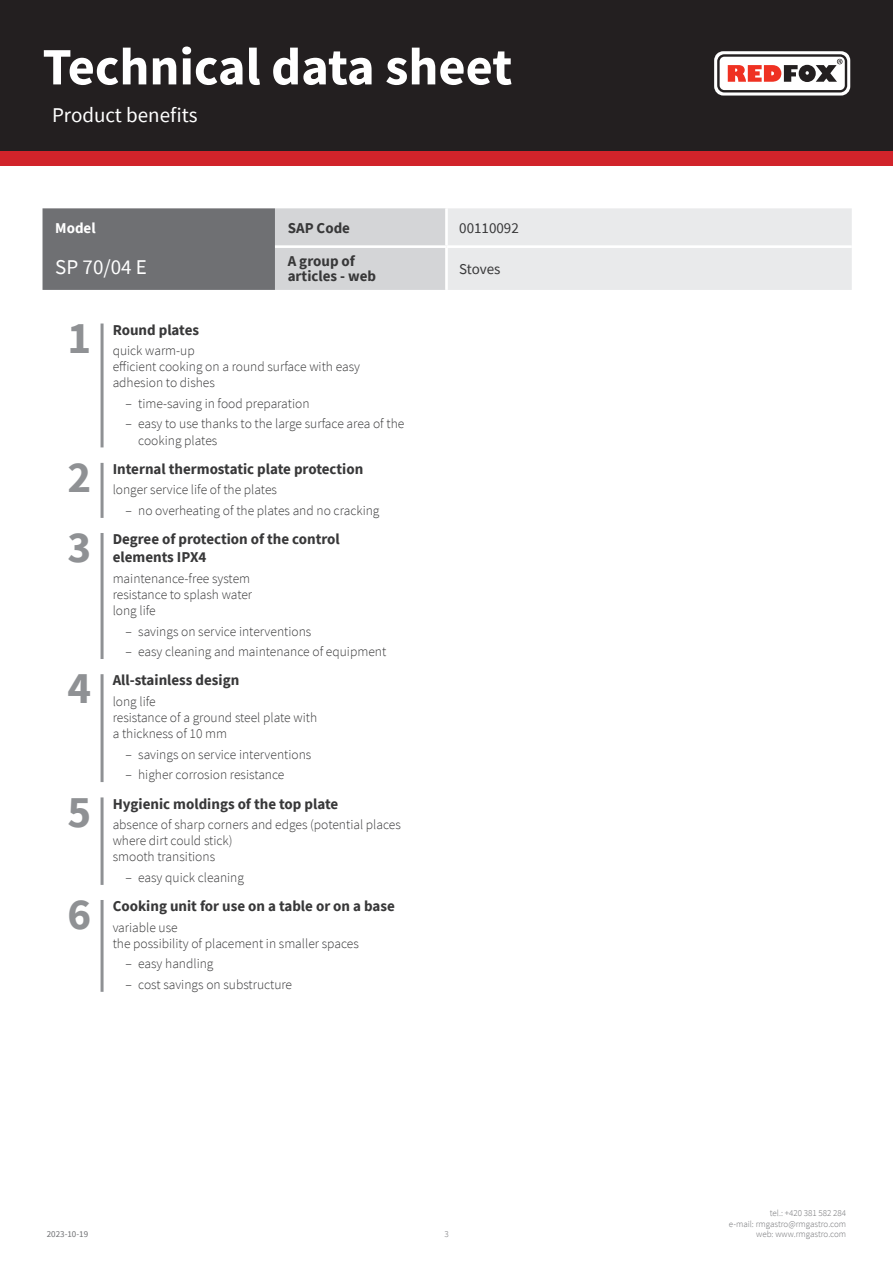
<style>
.page{position:relative;width:893px;height:1263px;background:#fff}
.page>*{position:absolute;margin:0;border:0;box-sizing:border-box;transform-origin:0 0}
.t1{font:700 52.5px "Source Sans Pro";color:#fff}
.TraitNr{font:700 45px "Source Sans Pro";color:#8f9194}
.kapitola{font:21px "Source Sans Pro";color:#fff}
.tabulka_-_headline{font:21px "Source Sans Pro";color:#fff}
.TraitParameter{font:700 15px/18px "Source Sans Pro";color:#383839}
.tabulka_-_text{font:700 15px/15px "Source Sans Pro";color:#383839}
.tabulka_-_text-2{font:15px "Source Sans Pro";color:#383839}
.tabulka_-_text-3{font:700 15px "Source Sans Pro";color:#fff}
.TraitAdventage{font:300 13.5px/16.2px "Source Sans Pro";color:#383839}
.t2{font:300 9px/10.8px "Source Sans Pro";color:#6f7073;text-align:right}
.t3{font:9px "Source Sans Pro";color:#6f7073}
</style>
<div class="page">
<div style="left:0;top:0;width:893px;height:166px;background:#d1232a"></div>
<div style="left:0;top:0;width:893px;height:151px;background:#231f20"></div>
<svg style="left:714px;top:51px;width:136px;height:45px"></svg>
<hr style="left:101px;top:323px;width:3px;height:125px;background:#8f9194">
<hr style="left:101px;top:463px;width:3px;height:55px;background:#8f9194">
<hr style="left:101px;top:533px;width:3px;height:126px;background:#8f9194">
<hr style="left:101px;top:674px;width:3px;height:108px;background:#8f9194">
<hr style="left:101px;top:797px;width:3px;height:88px;background:#8f9194">
<hr style="left:101px;top:900px;width:3px;height:92px;background:#8f9194">
<svg style="left:43px;top:208px;width:809px;height:82px;background:#c0c1c3"></svg>
<hr style="left:445px;top:208px;width:3px;height:37px;background:#fff">
<hr style="left:275px;top:245px;width:171px;height:3px;background:#fff">
<hr style="left:446px;top:245px;width:406px;height:3px;background:#fff">
<hr style="left:445px;top:248px;width:3px;height:42px;background:#fff">
<h1 class="t1" style="left:43px;top:31px;width:471px">Technical data sheet</h1>
<p class="kapitola" style="left:52px;top:101px;width:147px">Product benefits</p>
<p class="tabulka_-_text-3" style="left:55px;top:218px;width:42px">Model</p>
<p class="tabulka_-_text" style="left:288px;top:220px;width:64px">SAP Code</p>
<p class="tabulka_-_text-2" style="left:459px;top:219px;width:61px">00110092</p>
<p class="tabulka_-_headline" style="left:55px;top:254px;width:93px">SP 70/04 E</p>
<p class="tabulka_-_text" style="left:288px;top:254px;width:90px">A group of articles - web</p>
<p class="tabulka_-_text-2" style="left:459px;top:259px;width:43px">Stoves</p>
<p class="TraitNr" style="left:68px;top:307px;width:25px">1</p>
<p class="TraitParameter" style="left:113px;top:320px;width:88px">Round plates</p>
<p class="TraitAdventage" style="left:113px;top:342px;width:249px">quick warm-up<br>efficient cooking on a round surface with easy adhesion to dishes</p>
<p class="TraitAdventage" style="left:125px;top:395px;width:186px">– time-saving in food preparation</p>
<p class="TraitAdventage" style="left:138px;top:416px;width:268px;text-indent:-13px">– easy to use thanks to the large surface area of the cooking plates</p>
<p class="TraitNr" style="left:68px;top:446px;width:25px">2</p>
<p class="TraitParameter" style="left:113px;top:460px;width:252px">Internal thermostatic plate protection</p>
<p class="TraitAdventage" style="left:113px;top:482px;width:166px">longer service life of the plates</p>
<p class="TraitAdventage" style="left:125px;top:502px;width:256px">– no overheating of the plates and no cracking</p>
<p class="TraitNr" style="left:68px;top:517px;width:25px">3</p>
<p class="TraitParameter" style="left:113px;top:530px;width:229px">Degree of protection of the control elements IPX4</p>
<p class="TraitAdventage" style="left:113px;top:570px;width:141px">maintenance-free system resistance to splash water long life</p>
<p class="TraitAdventage" style="left:125px;top:623px;width:187px">– savings on service interventions</p>
<p class="TraitAdventage" style="left:125px;top:643px;width:262px">– easy cleaning and maintenance of equipment</p>
<p class="TraitNr" style="left:68px;top:658px;width:25px">4</p>
<p class="TraitParameter" style="left:113px;top:671px;width:128px">All-stainless design</p>
<p class="TraitAdventage" style="left:113px;top:693px;width:206px">long life<br>resistance of a ground steel plate with a thickness of 10 mm</p>
<p class="TraitAdventage" style="left:125px;top:746px;width:187px">– savings on service interventions</p>
<p class="TraitAdventage" style="left:125px;top:766px;width:161px">– higher corrosion resistance</p>
<p class="TraitNr" style="left:68px;top:781px;width:25px">5</p>
<p class="TraitParameter" style="left:113px;top:794px;width:227px">Hygienic moldings of the top plate</p>
<p class="TraitAdventage" style="left:113px;top:816px;width:290px">absence of sharp corners and edges (potential places where dirt could stick)<br>smooth transitions</p>
<p class="TraitAdventage" style="left:125px;top:869px;width:120px">– easy quick cleaning</p>
<p class="TraitNr" style="left:68px;top:884px;width:25px">6</p>
<p class="TraitParameter" style="left:113px;top:897px;width:284px">Cooking unit for use on a table or on a base</p>
<p class="TraitAdventage" style="left:113px;top:919px;width:248px">variable use<br>the possibility of placement in smaller spaces</p>
<p class="TraitAdventage" style="left:125px;top:956px;width:90px">– easy handling</p>
<p class="TraitAdventage" style="left:125px;top:976px;width:168px">– cost savings on substructure</p>
<p class="t3" style="left:47px;top:1229px;width:43px">2023-10-19</p>
<p class="t2" style="left:444px;top:1229px;width:6px">3</p>
<p class="t2" style="left:729px;top:1207px;width:119px">tel.: +420 381 582 284<br>e-mail: rmgastro@rmgastro.com web: www.rmgastro.com</p>
</div>
